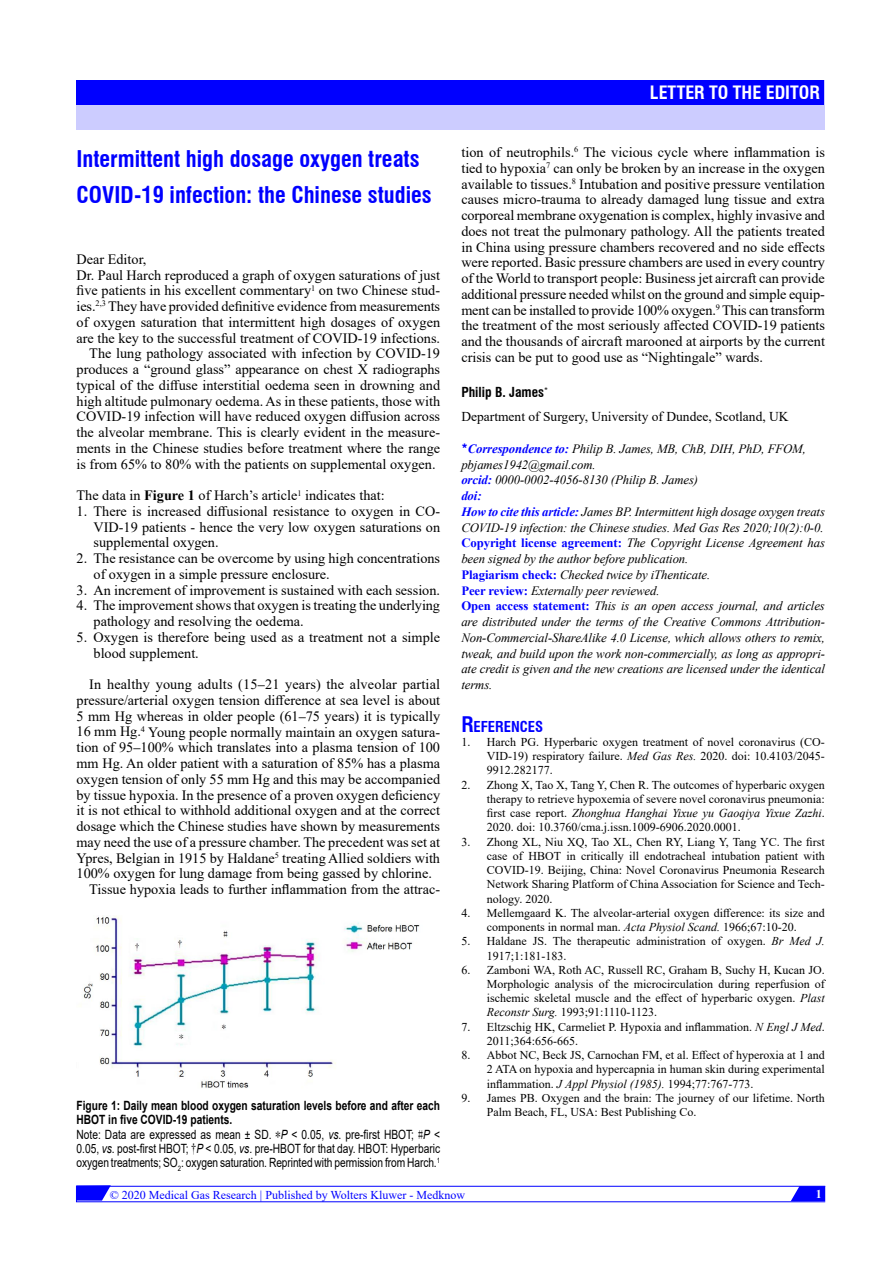
<style>
.page{position:relative;width:893px;height:1263px;background:#fff}
.page>*{position:absolute;margin:0;border:0;box-sizing:border-box;transform-origin:0 0}
.t1{font:700 condensed 22.5px/36px "Swiss 721 BT";color:#00f}
.t2{font:700 condensed 18px "Swiss 721 BT";color:#fff}
.t3{font:700 condensed 14.7px "Swiss 721 BT";color:#00f}
.t4{font:14.25px/15.8px "Times New Roman";color:#000}
.t5{font:13.5px "Times New Roman";color:#000}
.t6{font:700 condensed 13.5px "Swiss 721 BT";color:#000}
.t7{font:italic 12.75px/15.8px "Times New Roman";letter-spacing:-.01em;color:#000}
.t8{font:12.75px/14.2px "Arial";color:#000;scale:.8 1}
.t9{font:12px/14.2px "Times New Roman";color:#000;text-align:justify}
.t10{font:12px "Times New Roman";color:#00f}
.t11{font:700 12px "Times New Roman";color:#fff}
.s1{font-weight:700}
.s2{font-family:"Minion"}
.s3{font-family:"Sim Sun"}
.s4{font-style:italic}
.s5{font-family:"Swiss 721 BT";font-weight:700;font-style:normal;font-stretch:condensed;color:#00f}
.s6{font-weight:700;color:#00f}
.s7{font-weight:700;font-style:normal;color:#00f}
.s8{font-size:21px}
</style>
<div class="page">
<svg style="left:76px;top:1185px;width:750px;height:17px"></svg>
<div style="left:76px;top:80px;width:748px;height:50px;background:#ccf"></div>
<div style="left:76px;top:80px;width:748px;height:25px;background:#00f"></div>
<img style="left:83px;top:915px;width:337px;height:173px">
<h1 class="t1" style="left:77px;top:141px;width:357px">Intermittent high dosage oxygen treats<br>COVID-19 infection: the Chinese studies</h1>
<p class="t4" style="left:77px;top:251px;width:71px">Dear Editor,</p>
<p class="t4" style="left:77px;top:267px;width:365px">Dr. Paul Harch reproduced a graph of oxygen saturations of just</p>
<p class="t4" style="left:77px;top:282px;width:365px">five patients in his excellent commentary<sup>1</sup> on two Chinese stud-</p>
<p class="t4" style="left:77px;top:298px;width:365px">ies.<sup>2,3</sup> They have provided definitive evidence from measurements</p>
<p class="t4" style="left:77px;top:314px;width:365px">of oxygen saturation that intermittent high dosages of oxygen</p>
<p class="t4" style="left:77px;top:330px;width:365px">are the key to the successful treatment of COVID-19 infections.</p>
<p class="t4" style="left:89px;top:345px;width:352px">The lung pathology associated with infection by COVID-19</p>
<p class="t4" style="left:77px;top:361px;width:365px">produces a “ground glass” appearance on chest X radiographs</p>
<p class="t4" style="left:77px;top:377px;width:365px">typical of the diffuse interstitial oedema seen in drowning and</p>
<p class="t4" style="left:77px;top:393px;width:365px">high altitude pulmonary oedema. As in these patients, those with</p>
<p class="t4" style="left:77px;top:408px;width:365px">COVID-19 infection will have reduced oxygen diffusion across</p>
<p class="t4" style="left:77px;top:424px;width:365px">the alveolar membrane. This is clearly evident in the measure-</p>
<p class="t4" style="left:77px;top:440px;width:365px">ments in the Chinese studies before treatment where the range</p>
<p class="t4" style="left:77px;top:456px;width:361px">is from 65% to 80% with the patients on supplemental oxygen.</p>
<p class="t4" style="left:77px;top:487px;width:310px">The data in <span class="s1">Figure 1</span> of Harch’s article<sup>1</sup> indicates that:</p>
<p class="t4" style="left:94px;top:503px;width:348px;text-align:justify;text-indent:-17px">1. There is increased diffusional resistance to oxygen in CO-VID-19 patients - hence the very low oxygen saturations on supplemental oxygen.</p>
<p class="t4" style="left:94px;top:550px;width:348px;text-indent:-17px">2. The resistance can be overcome by using high concentrations of oxygen in a simple pressure enclosure.</p>
<p class="t4" style="left:77px;top:582px;width:365px">3. An increment of improvement is sustained with each session.</p>
<p class="t4" style="left:94px;top:597px;width:348px;text-indent:-17px">4. The improvement shows that oxygen is treating the underlying pathology and resolving the oedema.</p>
<p class="t4" style="left:94px;top:629px;width:348px;text-indent:-17px">5. Oxygen is therefore being used as a treatment not a simple blood supplement.</p>
<p class="t4" style="left:89px;top:676px;width:352px">In healthy young adults (15<span class="s2">–</span>21 years) the alveolar partial</p>
<p class="t4" style="left:77px;top:692px;width:365px">pressure/arterial oxygen tension difference at sea level is about</p>
<p class="t4" style="left:77px;top:708px;width:365px">5 mm Hg whereas in older people (61<span class="s2">–</span>75 years) it is typically</p>
<p class="t4" style="left:77px;top:723px;width:365px">16 mm Hg.<sup>4</sup> Young people normally maintain an oxygen satura-</p>
<p class="t4" style="left:77px;top:739px;width:365px">tion of 95<span class="s2">–</span>100% which translates into a plasma tension of 100</p>
<p class="t4" style="left:77px;top:755px;width:365px">mm Hg. An older patient with a saturation of 85% has a plasma</p>
<p class="t4" style="left:77px;top:771px;width:365px">oxygen tension of only 55 mm Hg and this may be accompanied</p>
<p class="t4" style="left:77px;top:786px;width:365px">by tissue hypoxia. In the presence of a proven oxygen deficiency</p>
<p class="t4" style="left:77px;top:802px;width:365px">it is not ethical to withhold additional oxygen and at the correct</p>
<p class="t4" style="left:77px;top:818px;width:365px">dosage which the Chinese studies have shown by measurements</p>
<p class="t4" style="left:77px;top:834px;width:365px">may need the use of a pressure chamber. The precedent was set at</p>
<p class="t4" style="left:77px;top:849px;width:365px">Ypres, Belgian in 1915 by Haldane<sup>5</sup> treating Allied soldiers with</p>
<p class="t4" style="left:77px;top:865px;width:357px">100% oxygen for lung damage from being gassed by chlorine.</p>
<p class="t4" style="left:89px;top:881px;width:352px">Tissue hypoxia leads to further inflammation from the attrac-</p>
<p class="t8" style="left:77px;top:1098px;width:456px"><span class="s1">Figure 1: Daily mean blood oxygen saturation levels before and after each HBOT in five COVID-19 patients.<br></span>Note: Data are expressed as mean ± SD. <span class="s3">*</span><span class="s4">P</span> &lt; 0.05, <span class="s4">vs</span>. pre-first HBOT; <span class="s3">#</span><span class="s4">P</span> &lt; 0.05, <span class="s4">vs</span>. post-first HBOT; <span class="s3">†</span><span class="s4">P</span> &lt; 0.05, <span class="s4">vs</span>. pre-HBOT for that day. HBOT: Hyperbaric oxygen treatments; SO<sub>2</sub>: oxygen saturation. Reprinted with permission from Harch.<sup>1</sup></p>
<p class="t2" style="left:650px;top:82px;width:171px">LETTER TO THE EDITOR</p>
<p class="t4" style="left:461px;top:144px;width:365px;text-align:justify">tion of neutrophils.<sup>6</sup> The vicious cycle where inflammation is tied to hypoxia<sup>7</sup> can only be broken by an increase in the oxygen available to tissues.<sup>8</sup> Intubation and positive pressure ventilation causes micro-trauma to already damaged lung tissue and extra corporeal membrane oxygenation is complex, highly invasive and does not treat the pulmonary pathology. All the patients treated in China using pressure chambers recovered and no side effects were reported. Basic pressure chambers are used in every country of the World to transport people: Business jet aircraft can provide additional pressure needed whilst on the ground and simple equip&shy;ment can be installed to provide 100% oxygen.<sup>9</sup> This can transform the treatment of the most seriously affected COVID-19 patients and the thousands of aircraft marooned at airports by the current crisis can be put to good use as “Nightingale” wards.</p>
<p class="t6" style="left:461px;top:384px;width:88px">Philip B. James<sup>*</sup></p>
<p class="t5" style="left:461px;top:407px;width:329px">Department of Surgery, University of Dundee, Scotland, UK</p>
<p class="t7" style="left:461px;top:440px;width:365px"><span class="s5">*</span><span class="s6">Correspondence to:</span> Philip B. James, MB, ChB, DIH, PhD, FFOM, pbjames1942@gmail.com.<br><span class="s6">orcid:</span> 0000-0002-4056-8130 (Philip B. James)<br><span class="s6">doi:<br>How to cite this article:</span> James BP. Intermittent high dosage oxygen treats COVID-19 infection: the Chinese studies. Med Gas Res 2020;10(2):0-0.<br><span class="s7">Copyright license agreement:</span> The Copyright License Agreement has been signed by the author before publication.<br><span class="s7">Plagiarism check:</span> Checked twice by iThenticate.<br><span class="s7">Peer review:</span> Externally peer reviewed.<br><span class="s7">Open access statement:</span> This is an open access journal, and articles are distributed under the terms of the Creative Commons Attribution-Non-Commercial-ShareAlike 4.0 License, which allows others to remix, tweak, and build upon the work non-commercially, as long as appropri&shy;ate credit is given and the new creations are licensed under the identical terms.</p>
<p class="t3" style="left:461px;top:717px;width:83px"><span class="s8">R</span>EFERENCES</p>
<p class="t9" style="left:487px;top:734px;width:340px;text-indent:-26px">1. Harch PG. Hyperbaric oxygen treatment of novel coronavirus (CO-VID-19) respiratory failure. <span class="s4">Med Gas Res.</span> 2020. doi: 10.4103/2045- 9912.282177.</p>
<p class="t9" style="left:487px;top:777px;width:340px;text-indent:-26px">2. Zhong X, Tao X, Tang Y, Chen R. The outcomes of hyperbaric oxygen therapy to retrieve hypoxemia of severe novel coronavirus pneumonia: first case report. <span class="s4">Zhonghua Hanghai Yixue yu Gaoqiya Yixue Zazhi</span>.<br>2020. doi: 10.3760/cma.j.issn.1009-6906.2020.0001.</p>
<p class="t9" style="left:487px;top:834px;width:340px;text-indent:-26px">3. Zhong XL, Niu XQ, Tao XL, Chen RY, Liang Y, Tang YC. The first case of HBOT in critically ill endotracheal intubation patient with COVID-19. Beijing, China: Novel Coronavirus Pneumonia Research Network Sharing Platform of China Association for Science and Tech&shy;nology. 2020.</p>
<p class="t9" style="left:461px;top:905px;width:365px;text-align:center">4. Mellemgaard K. The alveolar-arterial oxygen difference: its size and components in normal man. <span class="s4">Acta Physiol Scand.</span> 1966;67:10-20.</p>
<p class="t9" style="left:487px;top:934px;width:340px;text-indent:-26px">5. Haldane JS. The therapeutic administration of oxygen. <span class="s4">Br Med J.<br></span>1917;1:181-183.</p>
<p class="t9" style="left:487px;top:962px;width:340px;text-indent:-26px">6. Zamboni WA, Roth AC, Russell RC, Graham B, Suchy H, Kucan JO.<br>Morphologic analysis of the microcirculation during reperfusion of ischemic skeletal muscle and the effect of hyperbaric oxygen. <span class="s4">Plast Reconstr Surg.</span> 1993;91:1110-1123.</p>
<p class="t9" style="left:487px;top:1019px;width:340px;text-indent:-26px">7. Eltzschig HK, Carmeliet P. Hypoxia and inflammation. <span class="s4">N Engl J Med</span>.<br>2011;364:656-665.</p>
<p class="t9" style="left:487px;top:1048px;width:340px;text-indent:-26px">8. Abbot NC, Beck JS, Carnochan FM, et al. Effect of hyperoxia at 1 and 2 ATA on hypoxia and hypercapnia in human skin during experimental inflammation. <span class="s4">J Appl Physiol (1985).</span> 1994;77:767-773.</p>
<p class="t9" style="left:487px;top:1090px;width:340px;text-indent:-26px">9. James PB. Oxygen and the brain: The journey of our lifetime. North<br>Palm Beach, FL, USA: Best Publishing Co.</p>
<p class="t10" style="left:110px;top:1187px;width:357px">© 2020 Medical Gas Research | Published by Wolters Kluwer - Medknow</p>
<p class="t11" style="left:816px;top:1185px;width:7px">1</p>
</div>
